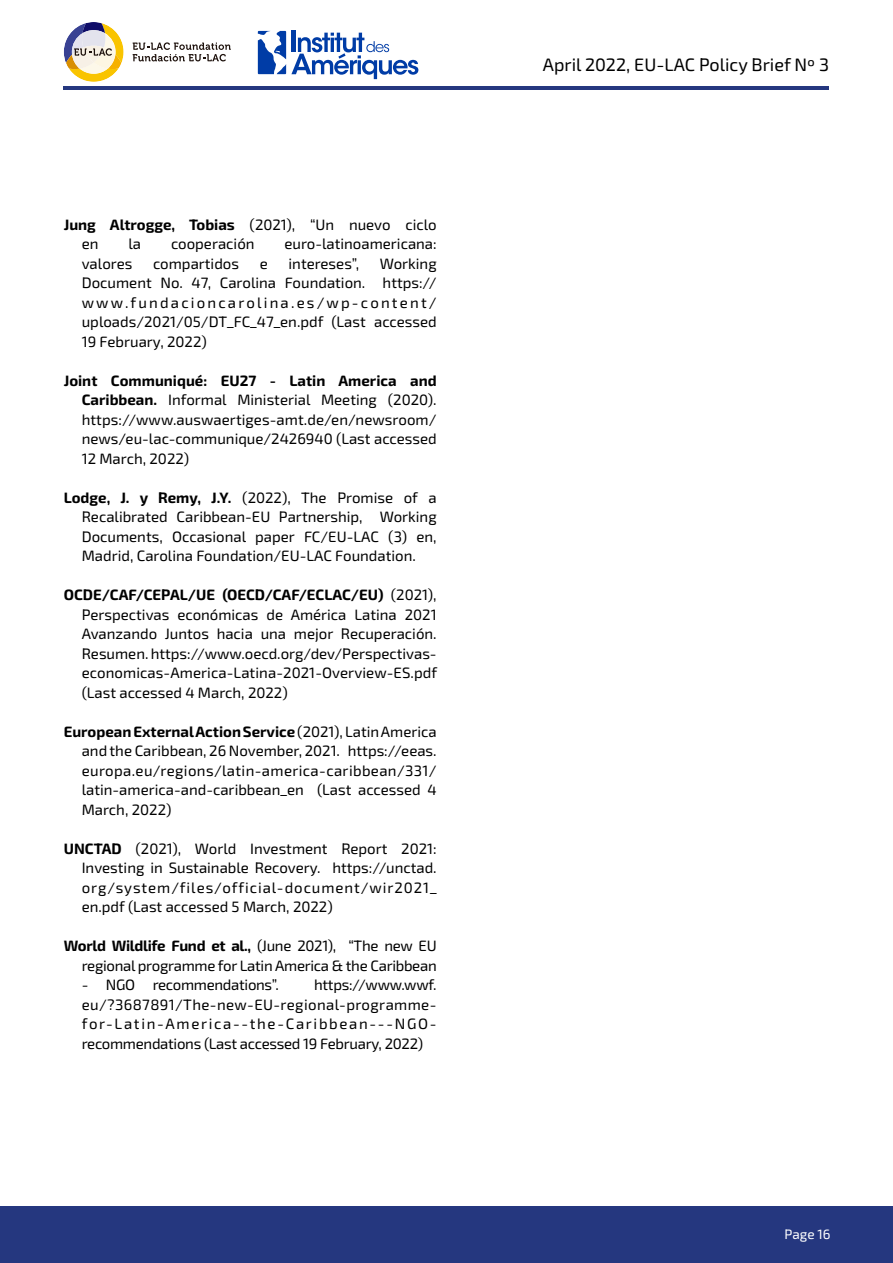
<style>
.page{position:relative;width:893px;height:1263px;background:#fff}
.page>*{position:absolute;margin:0;border:0;box-sizing:border-box;transform-origin:0 0}
.t1{font:18px "Exo 2";color:#000}
.t2{font:15px/19.5px "Exo 2";color:#000;text-align:justify}
.t3{font:15px/19.5px "Exo 2";letter-spacing:-.02em;color:#000;text-align:right}
.t4{font:13.5px "Exo 2";color:#fff}
.s1{font-weight:700}
</style>
<div class="page">
<div style="left:0;top:1207px;width:893px;height:56px;background:#25377f"></div>
<hr style="left:64px;top:86px;width:765px;height:3px;background:#25377f">
<svg style="left:133px;top:42px;width:98px;height:19px"></svg>
<svg style="left:64px;top:22px;width:60px;height:60px"></svg>
<svg style="left:258px;top:31px;width:160px;height:48px"></svg>
<p class="t2" style="left:82px;top:214px;width:356px;text-indent:-18px"><span class="s1">Jung Altrogge, Tobias</span> (2021), “Un nuevo ciclo en</p>
<p class="t2" style="left:128px;top:233px;width:14px">la</p>
<p class="t2" style="left:171px;top:233px;width:85px">cooperación</p>
<p class="t2" style="left:284px;top:233px;width:154px">euro-latinoamericana:</p>
<p class="t2" style="left:82px;top:253px;width:52px">valores</p>
<p class="t2" style="left:153px;top:253px;width:87px">compartidos</p>
<p class="t2" style="left:260px;top:253px;width:10px">e</p>
<p class="t2" style="left:289px;top:253px;width:72px">intereses”,</p>
<p class="t2" style="left:82px;top:253px;width:356px;text-indent:298px">Working Document No. 47, Carolina Foundation. https:// www.fundacioncarolina.es/wp-content/ uploads/2021/05/DT_FC_47_en.pdf (Last accessed 19 February, 2022)</p>
<p class="t2" style="left:82px;top:370px;width:356px;text-indent:-18px"><span class="s1">Joint Communiqué: EU27 - Latin America and Caribbean.</span> Informal Ministerial Meeting (2020). https://www.auswaertiges-amt.de/en/newsroom/ news/eu-lac-communique/2426940 (Last accessed 12 March, 2022)</p>
<p class="t2" style="left:82px;top:487px;width:356px;text-indent:-18px"><span class="s1">Lodge, J. y Remy, J.Y.</span> (2022), The Promise of a Recalibrated Caribbean-EU Partnership, Working Documents, Occasional paper FC/EU-LAC (3) en, Madrid, Carolina Foundation/EU-LAC Foundation.</p>
<p class="t2" style="left:82px;top:584px;width:357px;text-indent:-18px"><span class="s1">OCDE/CAF/CEPAL/UE (OECD/CAF/ECLAC/EU)</span> (2021), Perspectivas económicas de América Latina 2021<br>Avanzando Juntos hacia una mejor Recuperación.<br>Resumen. https://www.oecd.org/dev/Perspectivas&shy;economicas-America-Latina-2021-Overview-ES.pdf (Last accessed 4 March, 2022)</p>
<p class="t2" style="left:82px;top:721px;width:356px;text-indent:-18px"><span class="s1">European External Action Service</span> (2021), Latin America and the Caribbean, 26 November, 2021. https://eeas. europa.eu/regions/latin-america-caribbean/331/ latin-america-and-caribbean_en (Last accessed 4<br>March, 2022)</p>
<p class="t2" style="left:82px;top:838px;width:356px;text-indent:-18px"><span class="s1">UNCTAD</span> (2021), World Investment Report 2021:<br>Investing in Sustainable Recovery. https://unctad. org/system/files/official-document/wir2021_ en.pdf (Last accessed 5 March, 2022)</p>
<p class="t3" style="left:64px;top:935px;width:374px"><span class="s1">World Wildlife Fund et al.,</span> (June 2021), “The new EU regional programme for Latin America &amp; the Caribbean</p>
<p class="t3" style="left:82px;top:974px;width:199px">- NGO recommendations”.</p>
<p class="t2" style="left:82px;top:974px;width:356px;text-indent:232px">https://www.wwf. eu/?3687891/The-new-EU-regional-programme&shy;for-Latin-America--the-Caribbean---NGO&shy;recommendations (Last accessed 19 February, 2022)</p>
<p class="t1" style="left:543px;top:52px;width:288px">April 2022, EU-LAC Policy Brief Nº 3</p>
<p class="t4" style="left:784px;top:1225px;width:48px">Page 16</p>
</div>
